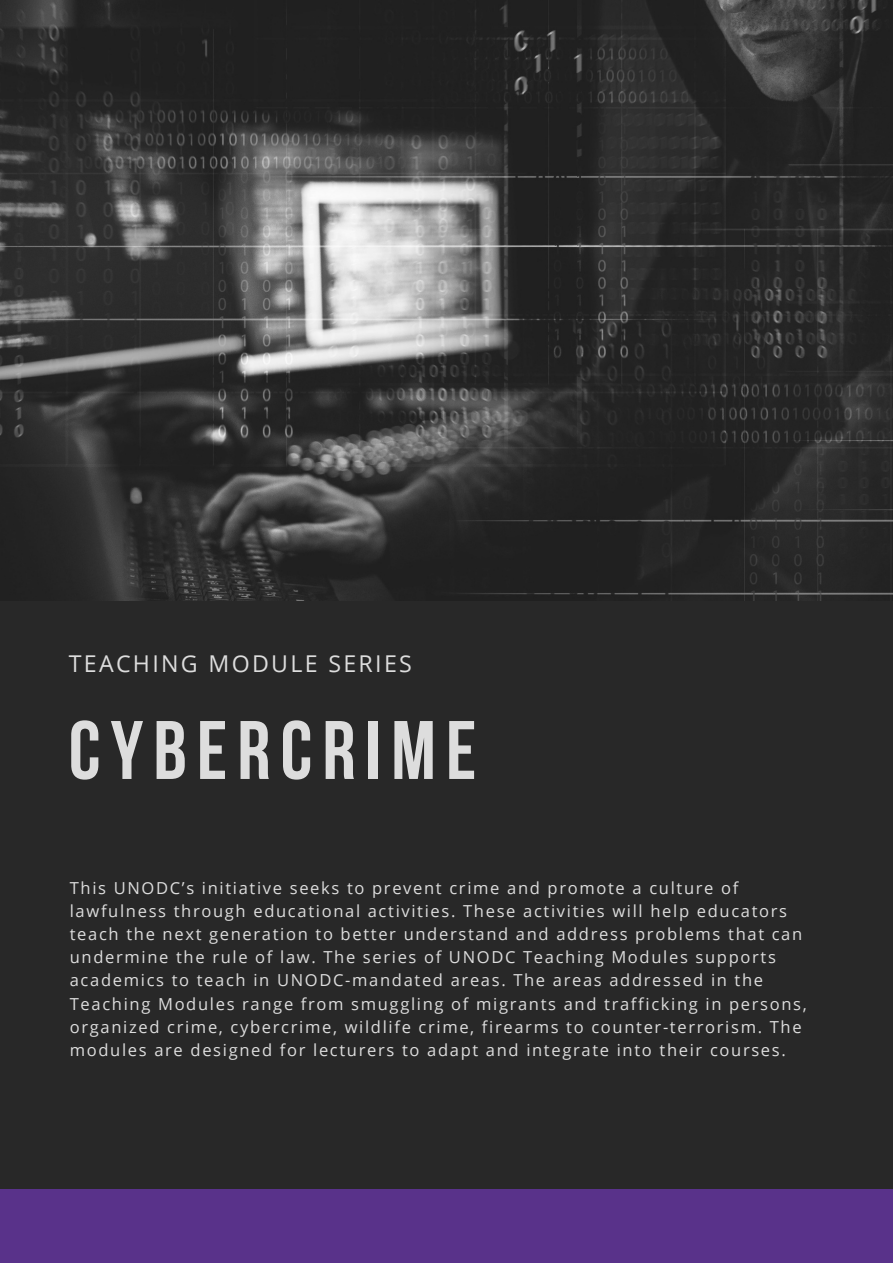
<style>
.page{position:relative;width:893px;height:1263px;background:#fff}
.page>*{position:absolute;margin:0;border:0;box-sizing:border-box;transform-origin:0 0}
.t1{font:700 82.72px "Bebas Neue";letter-spacing:.12em;color:#ddd}
.t2{font:23.17px "Open Sans";letter-spacing:.1em;color:#ddd}
.t3{font:16.58px/23.1px "Open Sans";letter-spacing:.1em;color:#ddd}
</style>
<div class="page">
<div style="left:0;top:572px;width:893px;height:623px;background:#282828"></div>
<div style="left:0;top:1189px;width:893px;height:74px;background:#59328a"></div>
<img style="left:0;top:0;width:893px;height:601px">
<h2 class="t2" style="left:69px;top:647px;width:345px">TEACHING MODULE SERIES</h2>
<h1 class="t1" style="left:69px;top:717px;width:409px">CYBERCRIME</h1>
<p class="t3" style="left:70px;top:876px;width:738px">This UNODC’s initiative seeks to prevent crime and promote a culture of lawfulness through educational activities. These activities will help educators teach the next generation to better understand and address problems that can undermine the rule of law. The series of UNODC Teaching Modules supports academics to teach in UNODC-mandated areas. The areas addressed in the Teaching Modules range from smuggling of migrants and trafficking in persons, organized crime, cybercrime, wildlife crime, firearms to counter-terrorism. The modules are designed for lecturers to adapt and integrate into their courses.</p>
</div>
